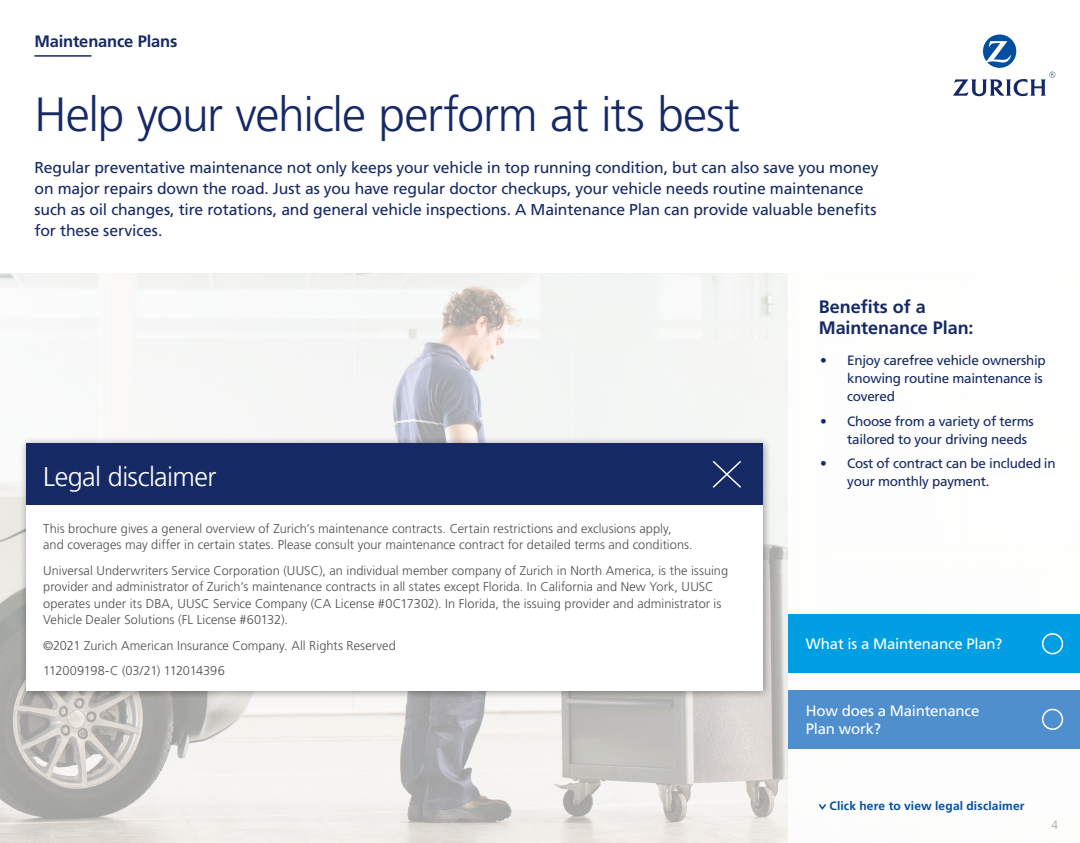
<style>
.page{position:relative;width:1080px;height:843px;background:#fff}
.page>*{position:absolute;margin:0;border:0;box-sizing:border-box;transform-origin:0 0}
.t1{font:300 48px "Frutiger LT Std";letter-spacing:-.025em;color:#152964}
.t2{font:300 27px "Frutiger LT Std";letter-spacing:-.025em;color:#fff}
.t3{font:700 18px/21px "Frutiger LT Std";letter-spacing:-.005em;color:#152964}
.t4{font:700 16.5px "Frutiger LT Std";letter-spacing:-.01em;color:#152964}
.t5{font:15.75px/21px "Frutiger LT Std";letter-spacing:-.01em;color:#152964}
.t6{font:15px/18px "Frutiger LT Std";letter-spacing:-.015em;color:#fff}
.t7{font:13.5px/18px "Frutiger LT Std";letter-spacing:-.02em;color:#152964}
.t8{font:300 12.75px/16.5px "Frutiger LT Std";letter-spacing:.005em;color:#4d4d4d}
.t9{font:700 12px "Frutiger LT Std";letter-spacing:.015em;color:#004f9f}
.t10{font:300 12px "Frutiger LT Std";color:#a89f95}
</style>
<div class="page">
<img style="left:0;top:273px;width:789px;height:569px">
<hr style="left:34px;top:55px;width:58px;height:2px;background:#152964">
<svg style="left:953px;top:35px;width:102px;height:61px"></svg>
<div style="left:789px;top:690px;width:291px;height:58px;background:#4f8fcd"></div>
<div style="left:789px;top:614px;width:291px;height:58px;background:#009fe3"></div>
<div style="left:1042px;top:633px;width:21px;height:21px;border:2px solid #fff;border-radius:50%"></div>
<div style="left:1042px;top:708px;width:21px;height:21px;border:2px solid #fff;border-radius:50%"></div>
<svg style="left:818px;top:804px;width:9px;height:6px"></svg>
<div style="left:19px;top:436px;width:753px;height:264px;background:#000;opacity:.4"></div>
<div style="left:26px;top:443px;width:736px;height:247px;background:#fff"></div>
<div style="left:26px;top:443px;width:736px;height:62px;background:#152964"></div>
<svg style="left:712px;top:460px;width:29px;height:28px"></svg>
<p class="t4" style="left:34px;top:32px;width:145px">Maintenance Plans</p>
<h1 class="t1" style="left:34px;top:88px;width:707px">Help your vehicle perform at its best</h1>
<p class="t5" style="left:34px;top:157px;width:846px">Regular preventative maintenance not only keeps your vehicle in top running condition, but can also save you money on major repairs down the road. Just as you have regular doctor checkups, your vehicle needs routine maintenance such as oil changes, tire rotations, and general vehicle inspections. A Maintenance Plan can provide valuable benefits for these services.</p>
<h2 class="t2" style="left:43px;top:461px;width:175px">Legal disclaimer</h2>
<p class="t8" style="left:43px;top:520px;width:651px">This brochure gives a general overview of Zurich’s maintenance contracts. Certain restrictions and exclusions apply, and coverages may differ in certain states. Please consult your maintenance contract for detailed terms and conditions.</p>
<p class="t8" style="left:43px;top:562px;width:686px">Universal Underwriters Service Corporation (UUSC), an individual member company of Zurich in North America, is the issuing provider and administrator of Zurich’s maintenance contracts in all states except Florida. In California and New York, UUSC operates under its DBA, UUSC Service Company (CA License #0C17302). In Florida, the issuing provider and administrator is Vehicle Dealer Solutions (FL License #60132).</p>
<p class="t8" style="left:43px;top:633px;width:354px;line-height:25.5px">©2021 Zurich American Insurance Company. All Rights Reserved<br>112009198-C (03/21) 112014396</p>
<h3 class="t3" style="left:819px;top:296px;width:156px">Benefits of a<br>Maintenance Plan:</h3>
<p class="t7" style="left:847px;top:352px;width:200px;text-indent:-27px">• Enjoy carefree vehicle ownership knowing routine maintenance is covered</p>
<p class="t7" style="left:847px;top:412px;width:188px;text-indent:-27px">• Choose from a variety of terms tailored to your driving needs</p>
<p class="t7" style="left:847px;top:454px;width:210px;text-indent:-27px">• Cost of contract can be included in your monthly payment.</p>
<p class="t6" style="left:806px;top:635px;width:198px">What is a Maintenance Plan?</p>
<p class="t6" style="left:806px;top:701px;width:175px">How does a Maintenance<br>Plan work?</p>
<p class="t9" style="left:830px;top:798px;width:197px">Click here to view legal disclaimer</p>
<p class="t10" style="left:1052px;top:818px;width:8px">4</p>
</div>
